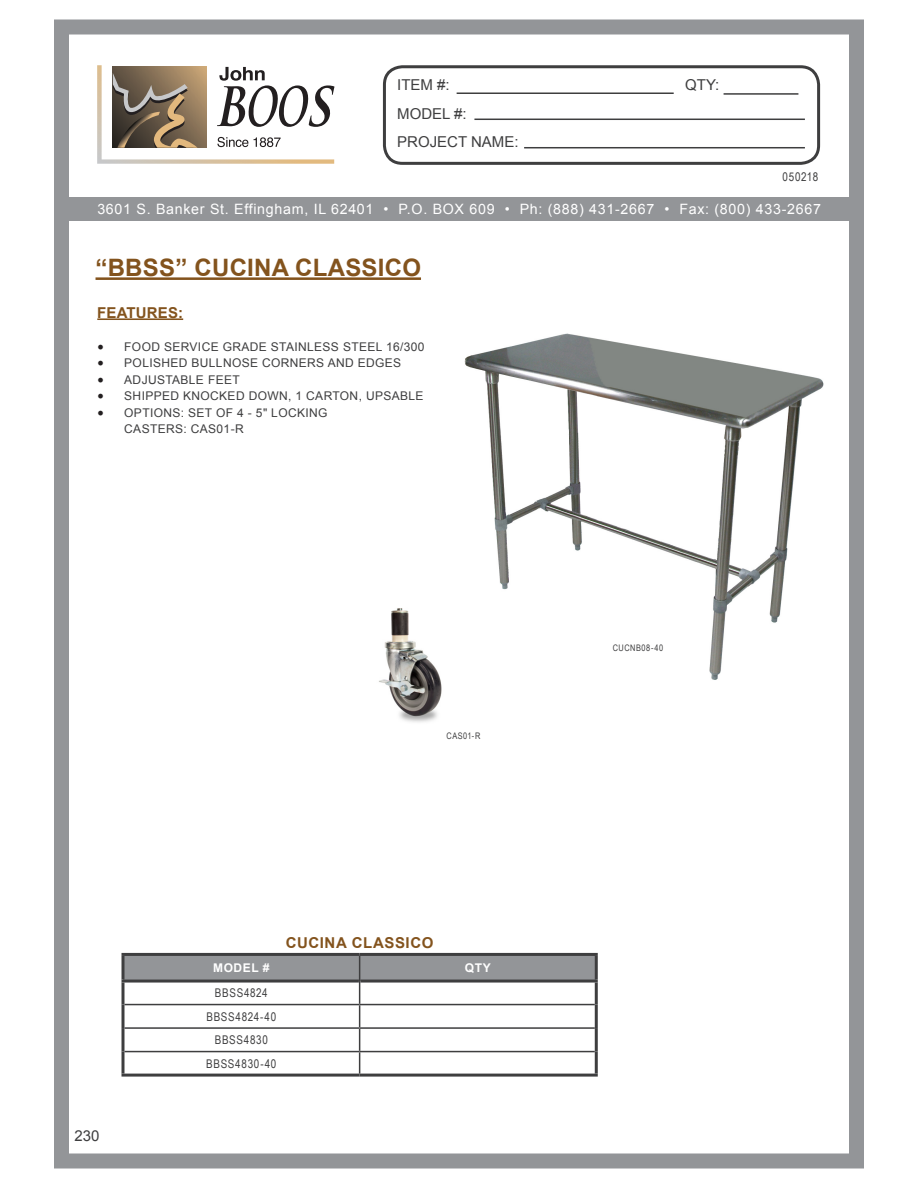
<style>
.page{position:relative;width:918px;height:1188px;background:#fff}
.page>*{position:absolute;margin:0;border:0;box-sizing:border-box;transform-origin:0 0}
.t1{font:700 24px "Arial";letter-spacing:.01em;color:#83531d}
.t2{font:15px/28.5px "Arial";color:#3e3e3f}
.t3{font:700 15px "Arial";letter-spacing:.025em;color:#83531d}
.t4{font:14.25px "Arial";letter-spacing:.05em;color:#fff}
.t5{font:12px/16.5px "Arial";letter-spacing:.03em;color:#3e3e3f}
.t6{font:12px "Arial Narrow";letter-spacing:.06em;color:#3e3e3f}
.t7{font:700 12px "Arial";letter-spacing:.05em;color:#fff}
.t8{font:9px "Arial Narrow";letter-spacing:.055em;color:#3e3e3f}
.s1{font-family:"Minion Pro";font-size:18px;color:#231f20}
</style>
<div class="page">
<div style="left:54px;top:197px;width:799px;height:23px;background:#939598"></div>
<div style="left:54px;top:20px;width:810px;height:1148px;border:15px solid #939598"></div>
<svg style="left:97px;top:65px;width:237px;height:99px"></svg>
<div style="left:383px;top:65px;width:437px;height:100px;border:3px solid #3e3e3f;border-radius:18px"></div>
<hr style="left:457px;top:92px;width:217px;height:2px;background:#3e3e3f">
<hr style="left:724px;top:93px;width:74px;height:2px;background:#3e3e3f">
<hr style="left:474px;top:119px;width:331px;height:1px;background:#3e3e3f">
<hr style="left:524px;top:147px;width:281px;height:1px;background:#3e3e3f">
<hr style="left:96px;top:277px;width:325px;height:3px;background:#83531d">
<hr style="left:97px;top:318px;width:86px;height:2px;background:#83531d">
<hr style="left:122px;top:956px;width:2px;height:24px;background:#3e3e3f">
<hr style="left:122px;top:953px;width:238px;height:3px;background:#3e3e3f">
<hr style="left:360px;top:953px;width:238px;height:3px;background:#3e3e3f">
<hr style="left:595px;top:956px;width:3px;height:24px;background:#3e3e3f">
<hr style="left:122px;top:983px;width:2px;height:22px;background:#3e3e3f">
<hr style="left:122px;top:980px;width:237px;height:3px;background:#3e3e3f">
<hr style="left:360px;top:980px;width:238px;height:3px;background:#3e3e3f">
<hr style="left:595px;top:983px;width:3px;height:22px;background:#3e3e3f">
<hr style="left:122px;top:1005px;width:2px;height:23px;background:#3e3e3f">
<hr style="left:122px;top:1028px;width:2px;height:24px;background:#3e3e3f">
<hr style="left:122px;top:1052px;width:2px;height:22px;background:#3e3e3f">
<hr style="left:122px;top:1074px;width:238px;height:3px;background:#3e3e3f">
<hr style="left:360px;top:1074px;width:238px;height:3px;background:#3e3e3f">
<hr style="left:595px;top:1005px;width:3px;height:23px;background:#3e3e3f">
<hr style="left:595px;top:1028px;width:3px;height:24px;background:#3e3e3f">
<hr style="left:595px;top:1052px;width:3px;height:22px;background:#3e3e3f">
<svg style="left:123px;top:954px;width:473px;height:120px"></svg>
<hr style="left:360px;top:1004px;width:235px;height:1px;background:#3e3e3f">
<hr style="left:124px;top:1027px;width:236px;height:2px;background:#3e3e3f">
<hr style="left:360px;top:1027px;width:235px;height:2px;background:#3e3e3f">
<hr style="left:124px;top:1051px;width:236px;height:1px;background:#3e3e3f">
<hr style="left:360px;top:1051px;width:235px;height:1px;background:#3e3e3f">
<img style="left:464px;top:333px;width:360px;height:347px">
<img style="left:379px;top:608px;width:63px;height:114px">
<p class="t2" style="left:397px;top:71px;width:54px">ITEM #:</p>
<p class="t2" style="left:685px;top:71px;width:36px">QTY:</p>
<p class="t2" style="left:397px;top:100px;width:123px">MODEL #:<br>PROJECT NAME:</p>
<p class="t6" style="left:783px;top:168px;width:37px">050218</p>
<p class="t4" style="left:97px;top:200px;width:725px">3601 S. Banker St. Effingham, IL 62401 • P.O. BOX 609 • Ph: (888) 431-2667 • Fax: (800) 433-2667</p>
<p class="t1" style="left:96px;top:252px;width:327px">“BBSS” CUCINA CLASSICO</p>
<p class="t3" style="left:97px;top:302px;width:87px">FEATURES:</p>
<p class="t5" style="left:97px;top:338px;width:329px"><span class="s1">•</span> FOOD SERVICE GRADE STAINLESS STEEL 16/300</p>
<p class="t5" style="left:97px;top:355px;width:305px"><span class="s1">•</span> POLISHED BULLNOSE CORNERS AND EDGES</p>
<p class="t5" style="left:97px;top:371px;width:144px"><span class="s1">•</span> ADJUSTABLE FEET</p>
<p class="t5" style="left:97px;top:388px;width:328px"><span class="s1">•</span> SHIPPED KNOCKED DOWN, 1 CARTON, UPSABLE</p>
<p class="t5" style="left:124px;top:404px;width:205px;text-indent:-27px"><span class="s1">•</span> OPTIONS: SET OF 4 - 5" LOCKING<br>CASTERS: CAS01-R</p>
<p class="t8" style="left:447px;top:729px;width:35px">CAS01-R</p>
<p class="t3" style="left:286px;top:933px;width:149px">CUCINA CLASSICO</p>
<p class="t2" style="left:74px;top:1121px;width:27px">230</p>
<p class="t7" style="left:213px;top:960px;width:58px">MODEL #</p>
<p class="t7" style="left:465px;top:960px;width:27px">QTY</p>
<p class="t6" style="left:215px;top:984px;width:54px">BBSS4824</p>
<p class="t6" style="left:206px;top:1008px;width:71px">BBSS4824-40</p>
<p class="t6" style="left:215px;top:1031px;width:55px">BBSS4830</p>
<p class="t6" style="left:206px;top:1055px;width:72px">BBSS4830-40</p>
<p class="t8" style="left:613px;top:642px;width:52px">CUCNB08-40</p>
</div>
